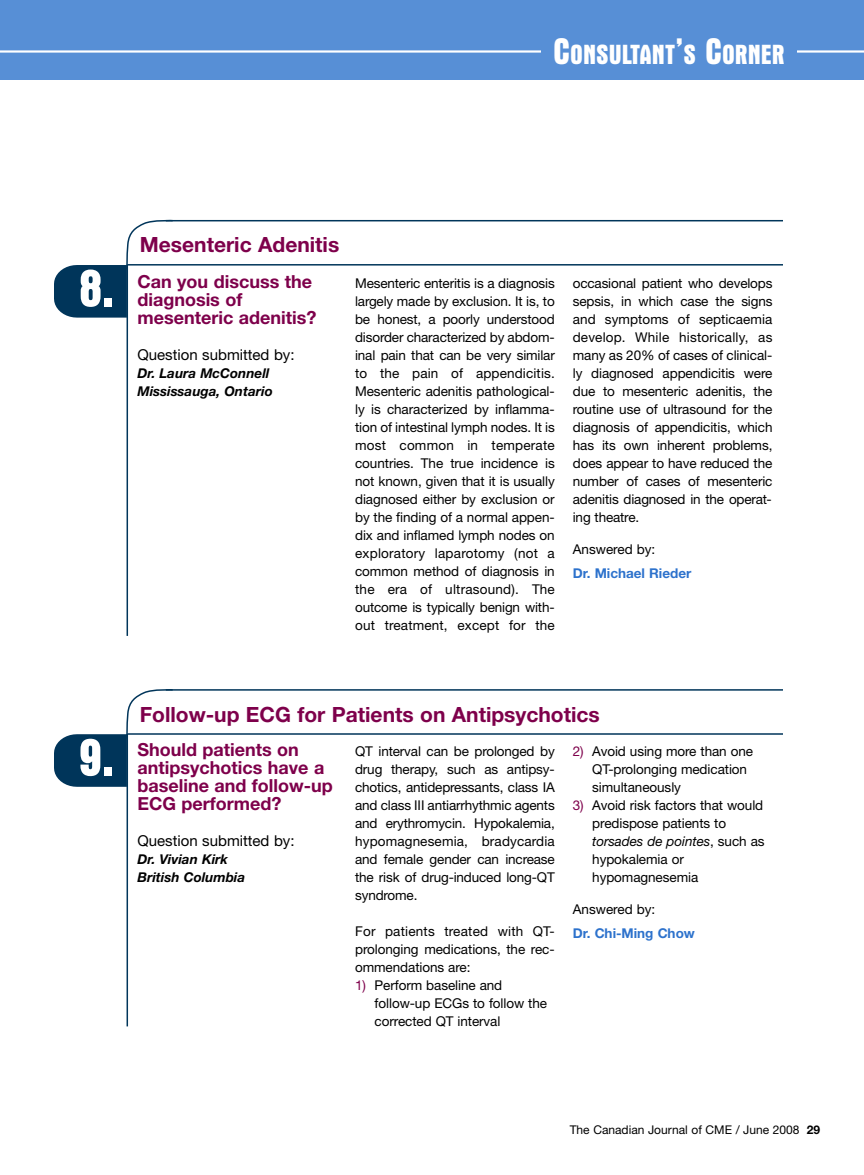
<style>
.page{position:relative;width:864px;height:1175px;background:#fff}
.page>*{position:absolute;margin:0;border:0;box-sizing:border-box;transform-origin:0 0}
.t1{font:700 condensed 54.45px "Aurora BT";color:#fff}
.t2{font:700 condensed 28.2px "Aurora BT";color:#fff}
.t3{font:700 21px "Helvetica Neue";color:#7e004b}
.t4{font:700 18px/18px "Helvetica Neue";color:#7e004b}
.t5{font:15px "Helvetica Neue";color:#000}
.t6{font:13.5px/18px "Helvetica Neue";letter-spacing:-.005em;color:#000;text-align:justify}
.t7{font:italic 700 13.5px/18px "Helvetica Neue";color:#000}
.t8{font:700 13.5px "Helvetica Neue";color:#2d72cc}
.t9{font:12px "Helvetica Neue";color:#000}
.s1{font-size:37.5px}
.s2{color:#7e004b}
.s3{font-style:italic}
.s4{font-weight:700}
</style>
<div class="page">
<div style="left:0;top:0;width:864px;height:80px;background:#578fd6"></div>
<hr style="left:0;top:50px;width:864px;height:3px;background:#fff">
<div style="left:541px;top:28px;width:255px;height:49px;background:#578fd6"></div>
<hr style="left:166px;top:220px;width:617px;height:1px;background:#00355a">
<hr style="left:127px;top:265px;width:1px;height:371px;background:#00355a">
<hr style="left:127px;top:264px;width:656px;height:1px;background:#00355a">
<svg style="left:54px;top:219px;width:120px;height:98px"></svg>
<hr style="left:166px;top:689px;width:617px;height:1px;background:#00355a">
<hr style="left:127px;top:734px;width:1px;height:292px;background:#00355a">
<hr style="left:127px;top:733px;width:656px;height:1px;background:#00355a">
<svg style="left:54px;top:689px;width:120px;height:97px"></svg>
<h2 class="t2" style="left:552px;top:38px;width:234px"><span class="s1">C</span>ONSULTANT<span class="s1">’</span>S <span class="s1">C</span>ORNER</h2>
<h1 class="t1" style="left:79px;top:256px;width:37px">8.</h1>
<h3 class="t3" style="left:140px;top:237px;width:201px">Mesenteric Adenitis</h3>
<h3 class="t4" style="left:137px;top:274px;width:181px">Can you discuss the diagnosis of mesenteric adenitis?</h3>
<p class="t5" style="left:137px;top:349px;width:159px">Question submitted by:</p>
<p class="t7" style="left:137px;top:365px;width:137px">Dr. Laura McConnell<br>Mississauga, Ontario</p>
<p class="t6" style="left:355px;top:276px;width:201px">Mesenteric enteritis is a diagnosis largely made by exclusion. It is, to be honest, a poorly understood disorder characterized by abdom&shy;inal pain that can be very similar to the pain of appendicitis.<br>Mesenteric adenitis pathological&shy;ly is characterized by inflamma&shy;tion of intestinal lymph nodes. It is most common in temperate countries. The true incidence is not known, given that it is usually diagnosed either by exclusion or by the finding of a normal appen&shy;dix and inflamed lymph nodes on exploratory laparotomy (not a common method of diagnosis in the era of ultrasound). The outcome is typically benign with&shy;out treatment, except for the</p>
<p class="t6" style="left:573px;top:276px;width:201px">occasional patient who develops sepsis, in which case the signs and symptoms of septicaemia develop. While historically, as many as 20% of cases of clinical&shy;ly diagnosed appendicitis were due to mesenteric adenitis, the routine use of ultrasound for the diagnosis of appendicitis, which has its own inherent problems, does appear to have reduced the number of cases of mesenteric adenitis diagnosed in the operat&shy;ing theatre.</p>
<p class="t6" style="left:573px;top:541px;width:84px">Answered by:</p>
<p class="t8" style="left:573px;top:568px;width:120px">Dr. Michael Rieder</p>
<h1 class="t1" style="left:79px;top:725px;width:37px">9.</h1>
<h3 class="t3" style="left:140px;top:706px;width:462px">Follow-up ECG for Patients on Antipsychotics</h3>
<h3 class="t4" style="left:137px;top:742px;width:197px">Should patients on antipsychotics have a baseline and follow-up<br>ECG performed?</h3>
<p class="t5" style="left:137px;top:835px;width:159px">Question submitted by:</p>
<p class="t7" style="left:137px;top:851px;width:109px">Dr. Vivian Kirk<br>British Columbia</p>
<p class="t6" style="left:592px;top:744px;width:162px;text-align:left;text-indent:-19px"><span class="s2">2)</span> Avoid using more than one<br>QT-prolonging medication simultaneously</p>
<p class="t6" style="left:592px;top:798px;width:174px;text-align:left;text-indent:-19px"><span class="s2">3)</span> Avoid risk factors that would predispose patients to <span class="s3">torsades de pointes</span>, such as hypokalemia or hypomagnesemia</p>
<p class="t6" style="left:573px;top:901px;width:84px">Answered by:</p>
<p class="t8" style="left:573px;top:928px;width:124px">Dr. Chi-Ming Chow</p>
<p class="t6" style="left:355px;top:744px;width:201px">QT interval can be prolonged by drug therapy, such as antipsy&shy;chotics, antidepressants, class IA and class III antiarrhythmic agents and erythromycin. Hypokalemia, hypomagnesemia, bradycardia and female gender can increase the risk of drug-induced long-QT syndrome.</p>
<p class="t6" style="left:355px;top:924px;width:201px">For patients treated with QT&shy;prolonging medications, the rec&shy;ommendations are:</p>
<p class="t6" style="left:375px;top:978px;width:174px;text-align:left;text-indent:-19px"><span class="s2">1)</span> Perform baseline and follow-up ECGs to follow the corrected QT interval</p>
<p class="t9" style="left:570px;top:1125px;width:252px">The Canadian Journal of CME / June 2008 <span class="s4">29</span></p>
</div>
